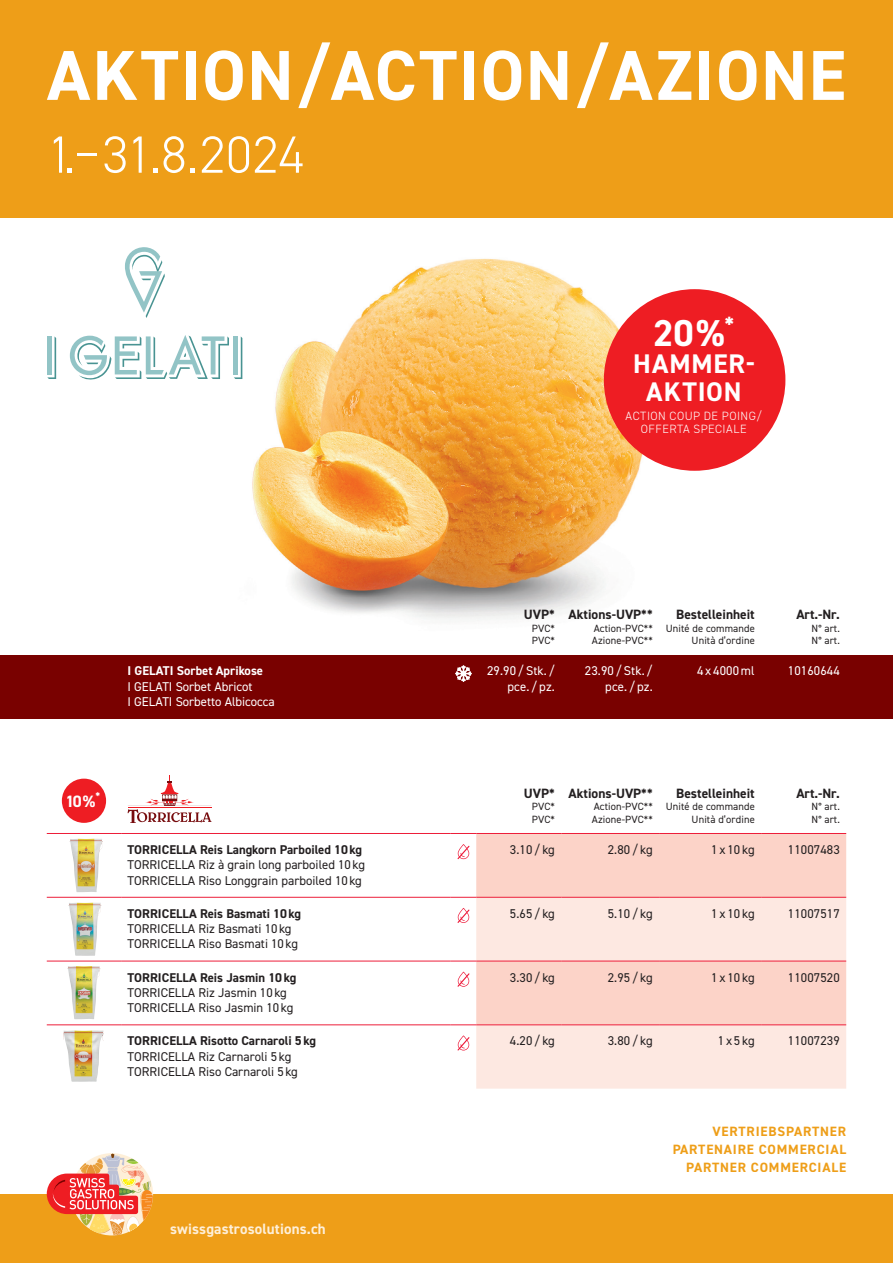
<style>
.page{position:relative;width:893px;height:1263px;background:#fff}
.page>*{position:absolute;margin:0;border:0;box-sizing:border-box;transform-origin:0 0}
.t1{font:700 70.8px "DIN2014";letter-spacing:.015em;color:#fff}
.t2{font:300 52.5px "DIN2014";letter-spacing:.005em;color:#fff}
.t3{font:700 37.5px "DIN2014";color:#fff}
.t4{font:700 27px/27.3px "DIN2014";letter-spacing:.035em;color:#fff;text-align:center}
.t5{font:700 16.5px "DIN2014";color:#fff}
.t6{font:700 15px "DIN2014";letter-spacing:.01em;color:#feefd8}
.t7{font:700 13.5px "DIN2014";color:#231f20}
.t8{font:700 13.5px/18px "DIN2014";letter-spacing:.06em;color:#ee9e18;text-align:right}
.t9{font:12.75px/15.3px "DIN2014";color:#231f20}
.t10{font:700 12.75px "DIN2014";color:#231f20}
.t11{font:12.75px/15.3px "DIN2014";color:#fff;text-align:right}
.t12{font:700 12.75px "DIN2014";color:#fff}
.t13{font:300 12px/13.2px "DIN2014";letter-spacing:.04em;color:#fff;text-align:center}
.t14{font:10.5px/12.6px "DIN2014";letter-spacing:.01em;color:#231f20}
</style>
<div class="page">
<div style="left:0;top:0;width:893px;height:218px;background:#ee9e18"></div>
<div style="left:0;top:1194px;width:893px;height:69px;background:#ee9e18"></div>
<svg style="left:47px;top:1153px;width:106px;height:82px"></svg>
<img style="left:242px;top:258px;width:536px;height:363px">
<svg style="left:121px;top:846px;width:355px;height:205px"></svg>
<div style="left:476px;top:834px;width:370px;height:63px;background:#fcd3c8"></div>
<svg style="left:476px;top:898px;width:370px;height:191px;background:#fce0d8"></svg>
<svg style="left:451px;top:833px;width:25px;height:1px"></svg>
<hr style="left:476px;top:833px;width:85px;height:1px;background:#ed1e3a">
<hr style="left:561px;top:833px;width:98px;height:1px;background:#ed1e3a">
<hr style="left:659px;top:833px;width:102px;height:1px;background:#ed1e3a">
<hr style="left:761px;top:833px;width:85px;height:1px;background:#ed1e3a">
<svg style="left:451px;top:897px;width:25px;height:1px"></svg>
<hr style="left:476px;top:897px;width:85px;height:1px;background:#ed1e3a">
<hr style="left:561px;top:897px;width:98px;height:1px;background:#ed1e3a">
<hr style="left:659px;top:897px;width:102px;height:1px;background:#ed1e3a">
<hr style="left:761px;top:897px;width:85px;height:1px;background:#ed1e3a">
<svg style="left:451px;top:961px;width:25px;height:1px"></svg>
<hr style="left:476px;top:961px;width:85px;height:1px;background:#ed1e3a">
<hr style="left:561px;top:961px;width:98px;height:1px;background:#ed1e3a">
<hr style="left:659px;top:961px;width:102px;height:1px;background:#ed1e3a">
<hr style="left:761px;top:961px;width:85px;height:1px;background:#ed1e3a">
<svg style="left:451px;top:1024px;width:25px;height:1px"></svg>
<hr style="left:476px;top:1024px;width:85px;height:1px;background:#ed1e3a">
<hr style="left:561px;top:1024px;width:98px;height:1px;background:#ed1e3a">
<hr style="left:659px;top:1024px;width:102px;height:1px;background:#ed1e3a">
<hr style="left:761px;top:1024px;width:85px;height:1px;background:#ed1e3a">
<hr style="left:47px;top:833px;width:74px;height:1px;background:#ed1e3a">
<hr style="left:121px;top:833px;width:330px;height:1px;background:#ed1e3a">
<hr style="left:47px;top:897px;width:74px;height:1px;background:#ed1e3a">
<hr style="left:121px;top:897px;width:330px;height:1px;background:#ed1e3a">
<hr style="left:47px;top:961px;width:74px;height:1px;background:#ed1e3a">
<hr style="left:121px;top:961px;width:330px;height:1px;background:#ed1e3a">
<hr style="left:47px;top:1024px;width:74px;height:1px;background:#ed1e3a">
<hr style="left:121px;top:1024px;width:330px;height:1px;background:#ed1e3a">
<div style="left:62px;top:779px;width:44px;height:44px;background:#ee1d23;border-radius:50%"></div>
<svg style="left:128px;top:775px;width:83px;height:48px"></svg>
<img style="left:69px;top:838px;width:34px;height:54px">
<svg style="left:457px;top:844px;width:12px;height:15px"></svg>
<img style="left:68px;top:902px;width:34px;height:54px">
<svg style="left:457px;top:908px;width:12px;height:15px"></svg>
<img style="left:67px;top:966px;width:34px;height:53px">
<svg style="left:457px;top:972px;width:12px;height:15px"></svg>
<img style="left:63px;top:1030px;width:40px;height:52px">
<svg style="left:457px;top:1035px;width:12px;height:15px"></svg>
<div style="left:0;top:655px;width:893px;height:64px;background:#790100"></div>
<svg style="left:455px;top:665px;width:17px;height:17px"></svg>
<div style="left:604px;top:289px;width:181px;height:182px;background:#ee1d23;border-radius:50%"></div>
<svg style="left:47px;top:336px;width:9px;height:43px"></svg>
<svg style="left:125px;top:247px;width:40px;height:71px"></svg>
<div style="left:47px;top:336px;width:5px;height:38px;background:#92c4c6"></div>
<svg style="left:70px;top:335px;width:172px;height:45px"></svg>
<h1 class="t1" style="left:47px;top:28px;width:800px">AKTION/ACTION/AZIONE</h1>
<h2 class="t2" style="left:47px;top:123px;width:259px">1.–31.8.2024</h2>
<p class="t12" style="left:128px;top:662px;width:137px">I GELATI Sorbet Aprikose</p>
<p class="t11" style="left:128px;top:678px;width:149px;text-align:left">I GELATI Sorbet Abricot<br>I GELATI Sorbetto Albicocca</p>
<h3 class="t3" style="left:653px;top:308px;width:83px">20%<sup>*</sup></h3>
<h3 class="t4" style="left:633px;top:350px;width:123px">HAMMER-<br>AKTION</h3>
<p class="t13" style="left:626px;top:409px;width:138px">ACTION COUP DE POING/<br>OFFERTA SPECIALE</p>
<p class="t7" style="left:524px;top:605px;width:32px">UVP*</p>
<p class="t14" style="left:532px;top:621px;width:25px">PVC*<br>PVC*</p>
<p class="t7" style="left:569px;top:605px;width:86px">Aktions-UVP**</p>
<p class="t14" style="left:592px;top:621px;width:62px">Action-PVC**<br>Azione-PVC**</p>
<p class="t7" style="left:676px;top:605px;width:80px">Bestelleinheit</p>
<p class="t14" style="left:666px;top:621px;width:91px;text-align:right">Unité de commande<br>Unità d’ordine</p>
<p class="t7" style="left:796px;top:605px;width:45px">Art.-Nr.</p>
<p class="t14" style="left:811px;top:621px;width:30px">N° art.<br>N° art.</p>
<p class="t11" style="left:487px;top:663px;width:69px">29.90 / Stk. / pce. / pz.</p>
<p class="t11" style="left:585px;top:663px;width:69px">23.90 / Stk. / pce. / pz.</p>
<p class="t11" style="left:697px;top:663px;width:59px">4 x 4000 ml</p>
<p class="t11" style="left:788px;top:663px;width:53px">10160644</p>
<p class="t5" style="left:66px;top:790px;width:36px">10%<sup>*</sup></p>
<p class="t7" style="left:524px;top:784px;width:32px">UVP*</p>
<p class="t14" style="left:532px;top:800px;width:25px">PVC*<br>PVC*</p>
<p class="t7" style="left:569px;top:784px;width:86px">Aktions-UVP**</p>
<p class="t14" style="left:592px;top:800px;width:62px">Action-PVC**<br>Azione-PVC**</p>
<p class="t7" style="left:676px;top:784px;width:80px">Bestelleinheit</p>
<p class="t14" style="left:666px;top:800px;width:91px;text-align:right">Unité de commande<br>Unità d’ordine</p>
<p class="t7" style="left:796px;top:784px;width:45px">Art.-Nr.</p>
<p class="t14" style="left:811px;top:800px;width:30px">N° art.<br>N° art.</p>
<p class="t10" style="left:128px;top:841px;width:236px">TORRICELLA Reis Langkorn Parboiled 10kg</p>
<p class="t9" style="left:128px;top:857px;width:239px">TORRICELLA Riz à grain long parboiled 10 kg<br>TORRICELLA Riso Longgrain parboiled 10kg</p>
<p class="t10" style="left:128px;top:905px;width:175px">TORRICELLA Reis Basmati 10kg</p>
<p class="t9" style="left:128px;top:921px;width:172px">TORRICELLA Riz Basmati 10 kg<br>TORRICELLA Riso Basmati 10 kg</p>
<p class="t10" style="left:128px;top:969px;width:170px">TORRICELLA Reis Jasmin 10kg</p>
<p class="t9" style="left:128px;top:985px;width:167px">TORRICELLA Riz Jasmin 10 kg<br>TORRICELLA Riso Jasmin 10 kg</p>
<p class="t10" style="left:128px;top:1032px;width:190px">TORRICELLA Risotto Carnaroli 5kg</p>
<p class="t9" style="left:128px;top:1048px;width:172px">TORRICELLA Riz Carnaroli 5kg<br>TORRICELLA Riso Carnaroli 5 kg</p>
<p class="t6" style="left:170px;top:1219px;width:157px">swissgastrosolutions.ch</p>
<p class="t9" style="left:510px;top:842px;width:46px">3.10 / kg</p>
<p class="t9" style="left:608px;top:842px;width:46px">2.80 / kg</p>
<p class="t9" style="left:711px;top:842px;width:45px">1x10kg</p>
<p class="t9" style="left:788px;top:842px;width:53px">11007483</p>
<p class="t9" style="left:510px;top:905px;width:46px">5.65 / kg</p>
<p class="t9" style="left:608px;top:905px;width:46px">5.10 / kg</p>
<p class="t9" style="left:711px;top:905px;width:45px">1x10kg</p>
<p class="t9" style="left:788px;top:905px;width:53px">11007517</p>
<p class="t9" style="left:510px;top:969px;width:46px">3.30 / kg</p>
<p class="t9" style="left:608px;top:969px;width:46px">2.95 / kg</p>
<p class="t9" style="left:711px;top:969px;width:45px">1x10kg</p>
<p class="t9" style="left:788px;top:969px;width:53px">11007520</p>
<p class="t9" style="left:510px;top:1033px;width:46px">4.20 / kg</p>
<p class="t9" style="left:608px;top:1033px;width:46px">3.80 / kg</p>
<p class="t9" style="left:718px;top:1033px;width:38px">1x5kg</p>
<p class="t9" style="left:788px;top:1033px;width:53px">11007239</p>
<p class="t8" style="left:672px;top:1122px;width:175px">VERTRIEBSPARTNER<br>PARTENAIRE COMMERCIAL<br>PARTNER COMMERCIALE</p>
</div>
